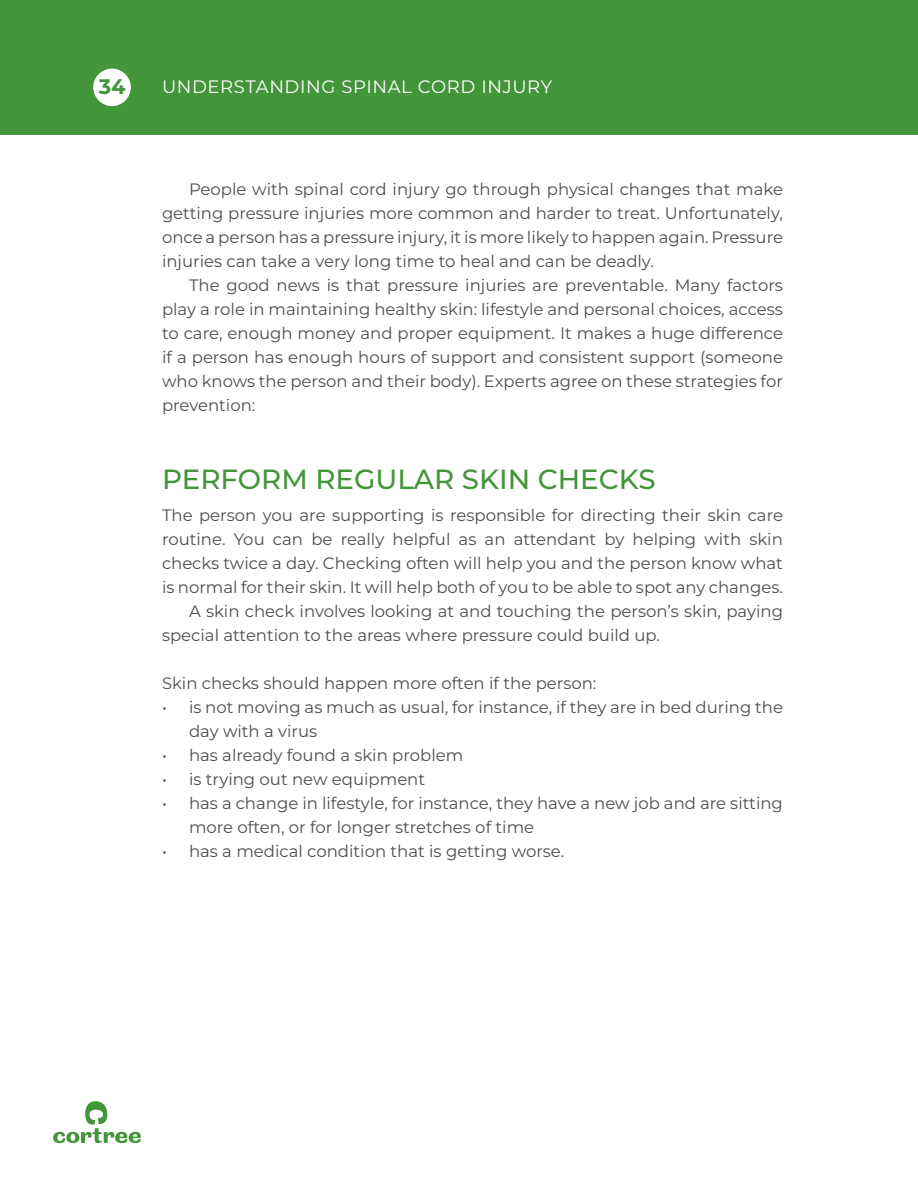
<style>
.page{position:relative;width:918px;height:1188px;background:#fff}
.page>*{position:absolute;margin:0;border:0;box-sizing:border-box;transform-origin:0 0}
.A-head{font:500 27.75px "Montserrat";color:#439539}
.t1{font:700 21px "Montserrat";color:#439539}
.t2{font:18px "Montserrat";letter-spacing:.035em;color:#fff}
.indented_text{font:16.5px/24px "Montserrat";color:#4d4d4f;text-align:justify}
.text_no_indent{font:16.5px/24px "Montserrat";color:#4d4d4f;text-align:justify}
.bullets{font:16.5px/24px "Montserrat";color:#4d4d4f}
</style>
<div class="page">
<div style="left:0;top:0;width:918px;height:135px;background:#439539"></div>
<div style="left:93px;top:69px;width:38px;height:37px;background:#fff;border-radius:50%"></div>
<svg style="left:53px;top:1101px;width:88px;height:42px"></svg>
<p class="t1" style="left:99px;top:72px;width:28px">34</p>
<p class="t2" style="left:162px;top:74px;width:392px">UNDERSTANDING SPINAL CORD INJURY</p>
<p class="indented_text" style="left:162px;top:177px;width:623px;text-indent:27px">People with spinal cord injury go through physical changes that make getting pressure injuries more common and harder to treat. Unfortunately, once a person has a pressure injury, it is more likely to happen again. Pressure injuries can take a very long time to heal and can be deadly.</p>
<p class="indented_text" style="left:162px;top:273px;width:623px;text-indent:27px">The good news is that pressure injuries are preventable. Many factors play a role in maintaining healthy skin: lifestyle and personal choices, access to care, enough money and proper equipment. It makes a huge difference if a person has enough hours of support and consistent support (someone who knows the person and their body). Experts agree on these strategies for prevention:</p>
<h2 class="A-head" style="left:162px;top:460px;width:495px">PERFORM REGULAR SKIN CHECKS</h2>
<p class="text_no_indent" style="left:162px;top:502px;width:623px">The person you are supporting is responsible for directing their skin care routine. You can be really helpful as an attendant by helping with skin checks twice a day. Checking often will help you and the person know what is normal for their skin. It will help both of you to be able to spot any changes.</p>
<p class="indented_text" style="left:162px;top:598px;width:623px;text-indent:27px">A skin check involves looking at and touching the person’s skin, paying special attention to the areas where pressure could build up.</p>
<p class="text_no_indent" style="left:162px;top:670px;width:436px">Skin checks should happen more often if the person:</p>
<p class="bullets" style="left:189px;top:694px;width:596px;text-indent:-27px">• is not moving as much as usual, for instance, if they are in bed during the day with a virus</p>
<p class="bullets" style="left:162px;top:742px;width:303px">• has already found a skin problem</p>
<p class="bullets" style="left:162px;top:766px;width:265px">• is trying out new equipment</p>
<p class="bullets" style="left:189px;top:790px;width:595px;text-indent:-27px">• has a change in lifestyle, for instance, they have a new job and are sitting more often, or for longer stretches of time</p>
<p class="bullets" style="left:162px;top:838px;width:404px">• has a medical condition that is getting worse.</p>
</div>
